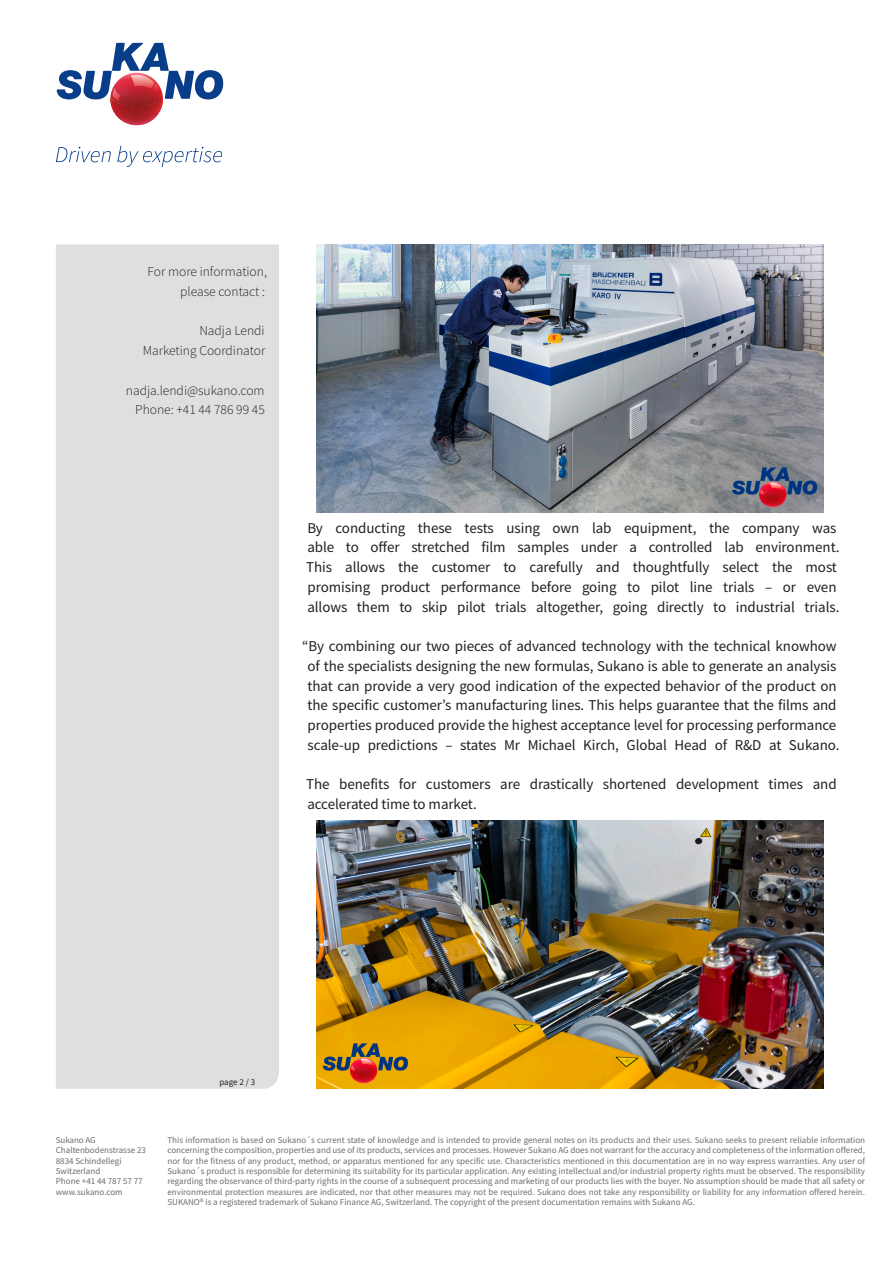
<style>
.page{position:relative;width:893px;height:1263px;background:#fff}
.page>*{position:absolute;margin:0;border:0;box-sizing:border-box;transform-origin:0 0}
.Body_01{font:15px/19.8px "Source Sans Pro";letter-spacing:-.005em;color:#231f20}
.Body_01-2{font:300 13.5px/19.8px "Source Sans Pro";color:#231f20;text-align:right}
.Disclaimer_EMEA{font:9px/10.4px "Source Sans Pro";color:#6c6d70}
.Body_01-3{font:9px "Source Sans Pro";color:#231f20}
</style>
<div class="page">
<svg style="left:56px;top:146px;width:166px;height:21px"></svg>
<img style="left:110px;top:101px;width:53px;height:24px">
<svg style="left:57px;top:43px;width:167px;height:58px"></svg>
<div style="left:56px;top:244px;width:223px;height:845px;background:#dedfe1"></div>
<img style="left:316px;top:244px;width:507px;height:268px">
<img style="left:316px;top:821px;width:507px;height:268px">
<p class="Body_01-2" style="left:148px;top:262px;width:121px">For more information,</p>
<p class="Body_01-2" style="left:180px;top:282px;width:86px">please contact :</p>
<p class="Body_01-2" style="left:143px;top:321px;width:124px">Nadja Lendi<br>Marketing Coordinator</p>
<p class="Body_01-2" style="left:126px;top:380px;width:140px">nadja.lendi@sukano.com</p>
<p class="Body_01-2" style="left:135px;top:400px;width:131px">Phone: +41 44 786 99 45</p>
<p class="Body_01" style="left:306px;top:518px;width:535px">By conducting these tests using own lab equipment, the company was able to offer stretched film samples under a controlled lab environment.<br>This allows the customer to carefully and thoughtfully select the most promising product performance before going to pilot line trials – or even allows them to skip pilot trials altogether, going directly to industrial trials.</p>
<p class="Body_01" style="left:302px;top:636px;width:539px;text-align:center">“By combining our two pieces of advanced technology with the technical knowhow of the specialists designing the new formulas, Sukano is able to generate an analysis that can provide a very good indication of the expected behavior of the product on the specific customer’s manufacturing lines. This helps guarantee that the films and properties produced provide the highest acceptance level for processing performance scale-up predictions – states Mr Michael Kirch, Global Head of R&amp;D at Sukano.</p>
<p class="Body_01" style="left:306px;top:774px;width:532px">The benefits for customers are drastically shortened development times and accelerated time to market.</p>
<p class="Body_01-3" style="left:219px;top:1076px;width:37px">page 2 / 3</p>
<p class="Disclaimer_EMEA" style="left:56px;top:1135px;width:92px">Sukano AG<br>Chaltenbodenstrasse 23</p>
<p class="Disclaimer_EMEA" style="left:56px;top:1155px;width:67px">8834 Schindellegi</p>
<p class="Disclaimer_EMEA" style="left:56px;top:1166px;width:88px">Switzerland<br>Phone +41 44 787 57 77</p>
<p class="Disclaimer_EMEA" style="left:56px;top:1186px;width:68px">www.sukano.com</p>
<p class="Disclaimer_EMEA" style="left:167px;top:1135px;width:699px;text-align:justify">This information is based on Sukano´s current state of knowledge and is intended to provide general notes on its products and their uses. Sukano seeks to present reliable information concerning the composition, properties and use of its products, services and processes. However Sukano AG does not warrant for the accuracy and completeness of the information offered, nor for the fitness of any product, method, or apparatus mentioned for any specific use. Characteristics mentioned in this documentation are in no way express warranties. Any user of Sukano´s product is responsible for determining its suitability for its particular application. Any existing intellectual and/or industrial property rights must be observed. The responsibility regarding the observance of third-party rights in the course of a subsequent processing and marketing of our products lies with the buyer. No assumption should be made that all safety or environmental protection measures are indicated, nor that other measures may not be required. Sukano does not take any responsibility or liability for any information offered herein.<br>SUKANO® is a registered trademark of Sukano Finance AG, Switzerland. The copyright of the present documentation remains with Sukano AG.</p>
</div>
